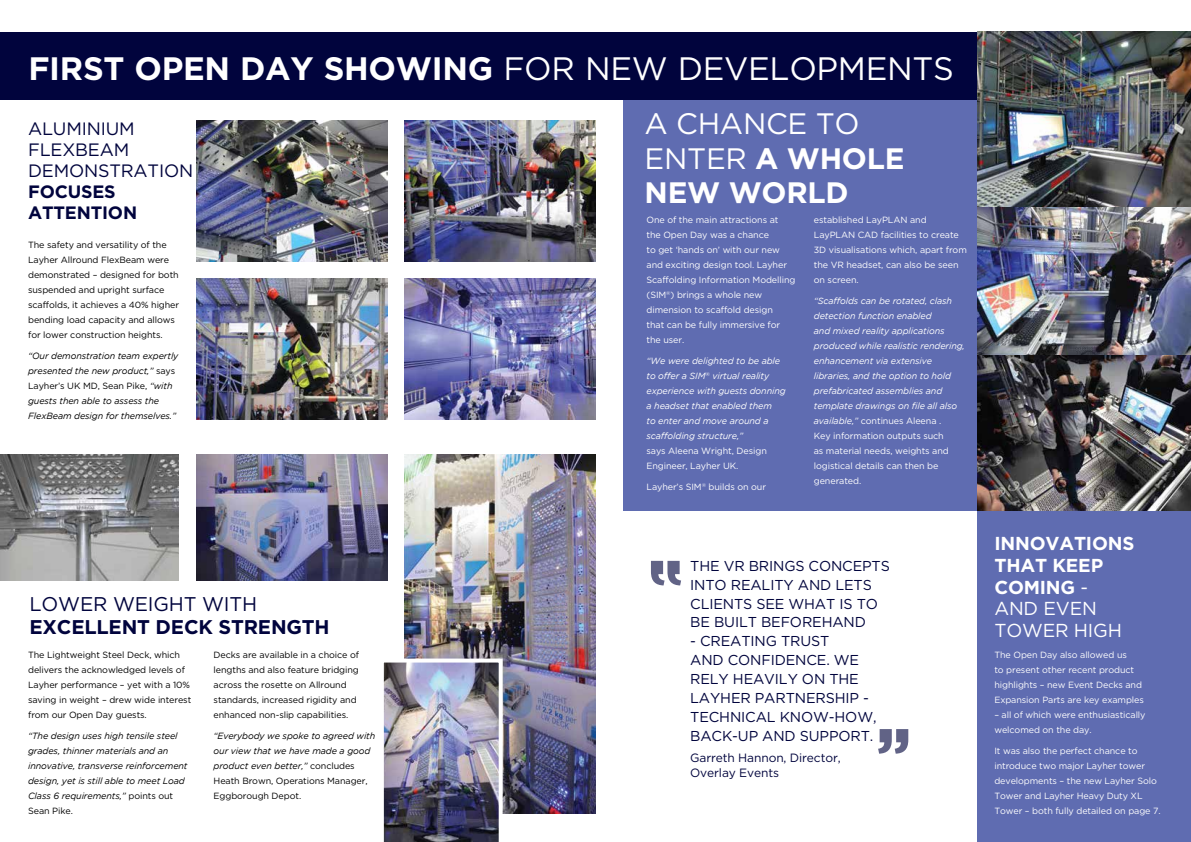
<style>
.page{position:relative;width:1191px;height:842px;background:#fff}
.page>*{position:absolute;margin:0;border:0;box-sizing:border-box;transform-origin:0 0}
.t1{font:700 32.4px "Gotham HTF";letter-spacing:-.01em;color:#fff}
.t2{font:29.6px/34.5px "Gotham HTF";letter-spacing:-.01em;color:#fff}
.t3{font:700 19.8px "Gotham HTF";letter-spacing:-.01em;color:#01043d}
.t4{font:19.8px "Gotham HTF";letter-spacing:-.01em;color:#01043d}
.t5{font:700 18.7px/21.9px "Gotham HTF";letter-spacing:-.01em;color:#fff}
.t6{font:17.9px/20.9px "Gotham HTF";letter-spacing:-.01em;color:#01043d}
.t7{font:700 17.9px/20.9px "Gotham HTF";letter-spacing:-.01em;color:#01043d}
.t8{font:14.3px/18.9px "Gotham HTF";letter-spacing:-.01em;color:#01043d}
.t9{font:12px/15px "Gotham HTF";letter-spacing:-.01em;color:#01043d}
.t10{font:9px/15px "Gotham HTF";letter-spacing:-.01em;color:#fff}
.t11{font:9px/15px "Gotham HTF";letter-spacing:-.01em;color:#000}
.t12{font:italic 9px/15px "Gotham";letter-spacing:-.01em;color:#fff}
.t13{font:italic 9px/15px "Gotham";letter-spacing:-.01em;color:#000}
.s1{font-weight:400}
.s2{font-family:"Gotham HTF";font-style:normal}
.s3{font-family:"Gotham";font-style:italic}
.s4{font-weight:700}
</style>
<div class="page">
<div style="left:623px;top:32px;width:568px;height:479px;background:#5f6cb1"></div>
<div style="left:0;top:32px;width:1191px;height:68px;background:#01043d"></div>
<img style="left:404px;top:454px;width:191px;height:360px">
<div style="left:977px;top:508px;width:214px;height:334px;background:#5f6cb1"></div>
<svg style="left:651px;top:561px;width:30px;height:24px"></svg>
<svg style="left:878px;top:729px;width:30px;height:25px"></svg>
<img style="left:197px;top:120px;width:190px;height:141px">
<img style="left:404px;top:120px;width:191px;height:141px">
<img style="left:197px;top:278px;width:190px;height:141px">
<img style="left:404px;top:278px;width:191px;height:141px">
<img style="left:0;top:454px;width:178px;height:127px">
<img style="left:197px;top:454px;width:190px;height:127px">
<img style="left:977px;top:32px;width:214px;height:478px">
<img style="left:383px;top:658px;width:120px;height:184px">
<h1 class="t1" style="left:28px;top:50px;width:927px">FIRST OPEN DAY SHOWING <span class="s1">FOR NEW DEVELOPMENTS</span></h1>
<h3 class="t6" style="left:28px;top:118px;width:167px">ALUMINIUM<br>FLEXBEAM<br>DEMONSTRATION</h3>
<h3 class="t7" style="left:28px;top:180px;width:111px">FOCUSES<br>ATTENTION</h3>
<p class="t11" style="left:28px;top:237px;width:153px">The safety and versatility of the<br>Layher Allround FlexBeam were demonstrated – designed for both suspended and upright surface scaffolds, it achieves a 40% higher bending load capacity and allows for lower construction heights.</p>
<p class="t13" style="left:28px;top:348px;width:152px">“Our demonstration team expertly presented the new product,” <span class="s2">says</span></p>
<p class="t11" style="left:28px;top:378px;width:146px">Layher’s UK MD, Sean Pike, <span class="s3">“with</span></p>
<p class="t13" style="left:28px;top:393px;width:150px">guests then able to assess the<br>FlexBeam design for themselves.”</p>
<h3 class="t4" style="left:29px;top:593px;width:229px">LOWER WEIGHT WITH</h3>
<h3 class="t3" style="left:29px;top:616px;width:301px">EXCELLENT DECK STRENGTH</h3>
<p class="t11" style="left:28px;top:647px;width:165px">The Lightweight Steel Deck, which delivers the acknowledged levels of Layher performance – yet with a 10% saving in weight – drew wide interest from our Open Day guests.</p>
<p class="t13" style="left:28px;top:728px;width:161px">“The design uses high tensile steel grades, thinner materials and an innovative, transverse reinforcement design, yet is still able to meet Load Class 6 requirements,” <span class="s2">points out</span></p>
<p class="t11" style="left:28px;top:803px;width:46px">Sean Pike.</p>
<p class="t11" style="left:214px;top:647px;width:147px">Decks are available in a choice of lengths and also feature bridging across the rosette on Allround standards, increased rigidity and enhanced non-slip capabilities.</p>
<p class="t13" style="left:214px;top:728px;width:163px">“Everybody we spoke to agreed with our view that we have made a good product even better,” <span class="s2">concludes</span></p>
<p class="t11" style="left:214px;top:773px;width:155px">Heath Brown, Operations Manager,<br>Eggborough Depot.</p>
<h2 class="t2" style="left:644px;top:106px;width:261px">A CHANCE TO<br>ENTER <span class="s4">A WHOLE<br>NEW WORLD</span></h2>
<p class="t10" style="left:646px;top:213px;width:150px">One of the main attractions at<br>the Open Day was a chance<br>to get ‘hands on’ with our new and exciting design tool. Layher<br>Scaffolding Information Modelling (SIM<sup>®</sup>) brings a whole new dimension to scaffold design<br>that can be fully immersive for the user.</p>
<p class="t12" style="left:646px;top:353px;width:141px">“We were delighted to be able to offer a SIM<sup>®</sup> virtual reality experience with guests donning a headset that enabled them<br>to enter and move around a scaffolding structure,”</p>
<p class="t10" style="left:646px;top:443px;width:122px">says Aleena Wright, Design<br>Engineer, Layher UK.</p>
<p class="t10" style="left:646px;top:479px;width:121px">Layher’s SIM<sup>®</sup> builds on our</p>
<p class="t10" style="left:814px;top:213px;width:154px">established LayPLAN and<br>LayPLAN CAD facilities to create<br>3D visualisations which, apart from the VR headset, can also be seen on screen.</p>
<p class="t12" style="left:814px;top:293px;width:153px">“Scaffolds can be rotated, clash detection function enabled<br>and mixed reality applications produced while realistic rendering, enhancement via extensive libraries, and the option to hold prefabricated assemblies and template drawings on file all also</p>
<p class="t10" style="left:814px;top:413px;width:136px"><span class="s3">available,”</span> continues Aleena .<br>Key information outputs such as material needs, weights and logistical details can then be generated.</p>
<h3 class="t8" style="left:690px;top:556px;width:201px">THE VR BRINGS CONCEPTS<br>INTO REALITY AND LETS<br>CLIENTS SEE WHAT IS TO<br>BE BUILT BEFOREHAND</h3>
<h3 class="t8" style="left:690px;top:632px;width:188px">- CREATING TRUST<br>AND CONFIDENCE. WE<br>RELY HEAVILY ON THE<br>LAYHER PARTNERSHIP -<br>TECHNICAL KNOW-HOW,<br>BACK-UP AND SUPPORT.</h3>
<h3 class="t9" style="left:690px;top:750px;width:152px">Garreth Hannon, Director,<br>Overlay Events</h3>
<h3 class="t5" style="left:994px;top:532px;width:142px">INNOVATIONS<br>THAT KEEP<br>COMING <span class="s1">-<br>AND EVEN<br>TOWER HIGH</span></h3>
<p class="t10" style="left:994px;top:647px;width:151px">The Open Day also allowed us<br>to present other recent product highlights – new Event Decks and<br>Expansion Parts are key examples</p>
<p class="t10" style="left:994px;top:707px;width:153px">– all of which were enthusiastically welcomed on the day.</p>
<p class="t10" style="left:994px;top:743px;width:168px">It was also the perfect chance to introduce two major Layher tower developments – the new Layher Solo Tower and Layher Heavy Duty XL Tower – both fully detailed on page 7.</p>
</div>
